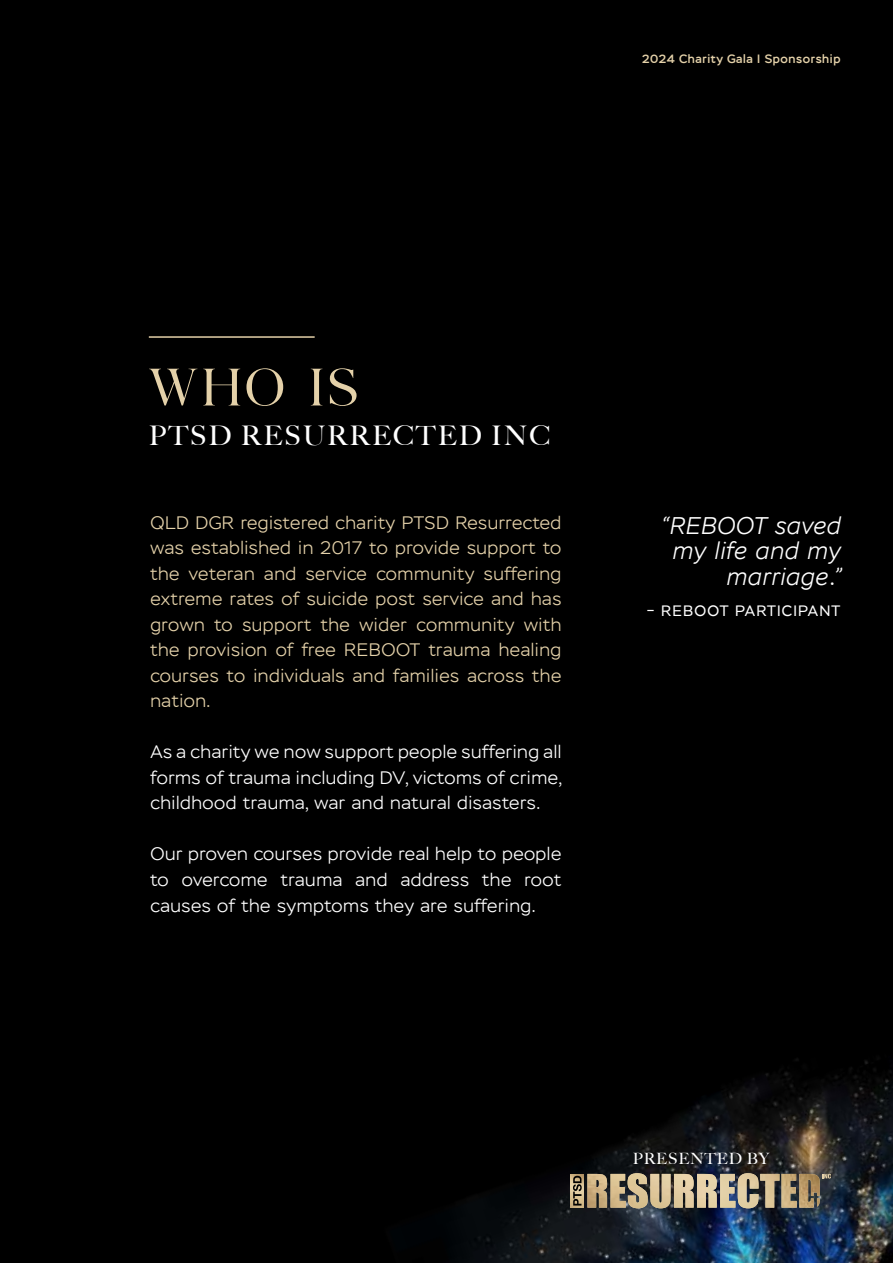
<style>
.page{position:relative;width:893px;height:1263px;background:#000}
.page>*{position:absolute;margin:0;border:0;box-sizing:border-box;transform-origin:0 0}
.t1{font:300 59.4px "Agatho";color:#e4d1a9}
.t2{font:500 27px "Big Caslon";letter-spacing:.07em;color:#fff}
.t3{font:italic 300 24px/25.5px "Stem";letter-spacing:.03em;color:#fff;text-align:right}
.t4{font:300 18px/25.5px "Stem";letter-spacing:.03em;color:#e4d1a9;text-align:justify}
.t5{font:300 18px/25.5px "Stem";letter-spacing:.03em;color:#fff;text-align:justify}
.t6{font:500 15.6px "Big Caslon";letter-spacing:.05em;color:#fff}
.t7{font:15px "Stem";letter-spacing:.08em;color:#fff}
.t8{font:500 12px "Stem";letter-spacing:.05em;color:#e4d1a9}
</style>
<div class="page">
<img style="left:457px;top:1058px;width:436px;height:205px">
<img style="left:571px;top:1174px;width:2px;height:33px">
<svg style="left:573px;top:1173px;width:258px;height:35px;background:#9c8d72"></svg>
<hr style="left:149px;top:336px;width:166px;height:2px;background:#e4d1a9">
<p class="t8" style="left:642px;top:52px;width:200px">2024 Charity Gala | Sponsorship</p>
<h1 class="t1" style="left:149px;top:364px;width:211px">WHO IS</h1>
<h2 class="t2" style="left:149px;top:413px;width:403px">PTSD RESURRECTED INC</h2>
<p class="t4" style="left:150px;top:510px;width:412px">QLD DGR registered charity PTSD Resurrected was established in 2017 to provide support to the veteran and service community suffering extreme rates of suicide post service and has grown to support the wider community with the provision of free REBOOT trauma healing courses to individuals and families across the nation.</p>
<p class="t5" style="left:150px;top:740px;width:413px">As a charity we now support people suffering all forms of trauma including DV, victoms of crime, childhood trauma, war and natural disasters.</p>
<p class="t5" style="left:150px;top:842px;width:412px">Our proven courses provide real help to people to overcome trauma and address the root causes of the symptoms they are suffering.</p>
<h3 class="t3" style="left:660px;top:513px;width:183px">“REBOOT saved my life and my marriage.”</h3>
<p class="t7" style="left:646px;top:602px;width:196px">– REBOOT PARTICIPANT</p>
<p class="t6" style="left:633px;top:1145px;width:138px">PRESENTED BY</p>
</div>
